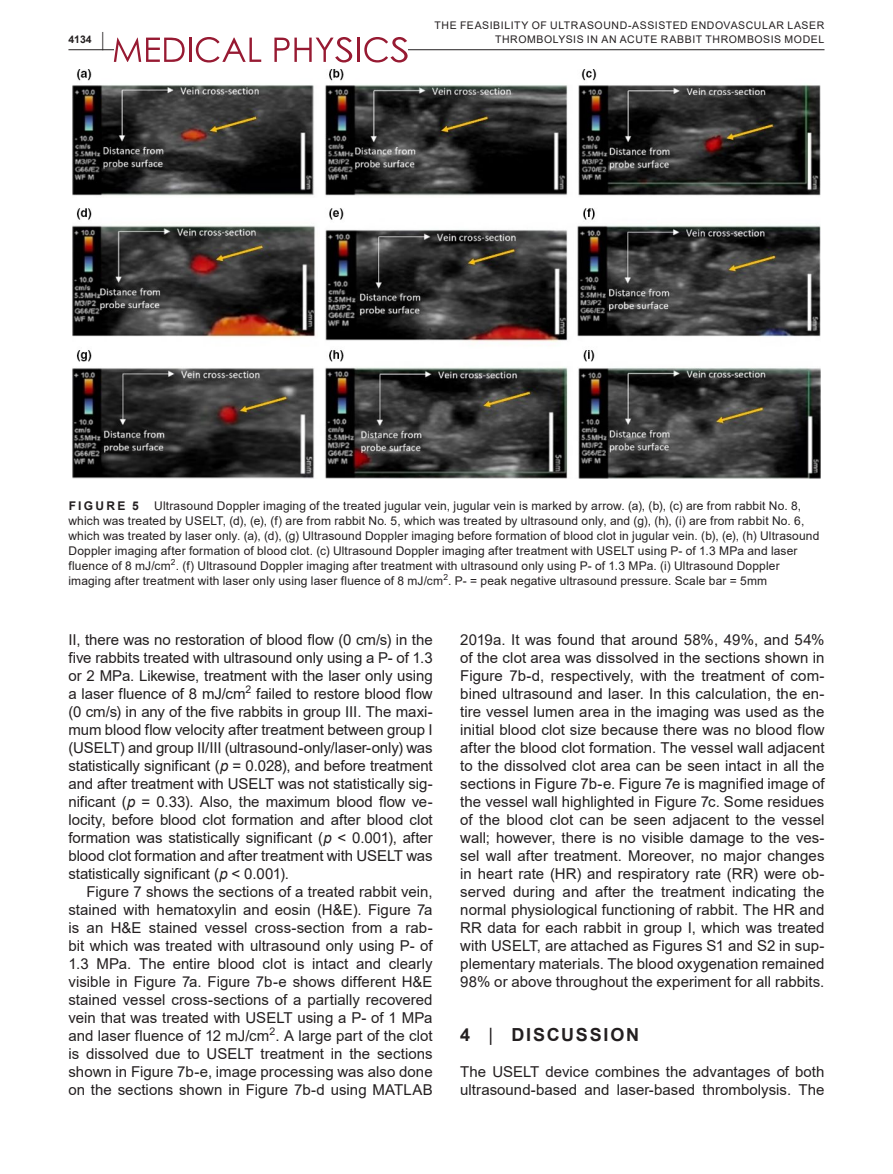
<style>
.page{position:relative;width:893px;height:1174px;background:#fff}
.page>*{position:absolute;margin:0;border:0;box-sizing:border-box;transform-origin:0 0}
.t1{font:700 18px "Arial";letter-spacing:.1em;color:#231f20}
.t2{font:15px/18px "Arial";color:#231f20;text-align:justify}
.t3{font:12px/15px "Arial";letter-spacing:.01em;color:#231f20}
.t4{font:700 12px "Arial";letter-spacing:.19em;color:#231f20}
.t5{font:10.5px/13.5px "Arial";letter-spacing:.055em;color:#231f20;text-align:right}
.t6{font:700 10.5px "Arial";color:#231f20}
.s1{font-size:19.5px}
.s2{color:#fff}
.s3{font-style:italic}
.s4{font-weight:400}
</style>
<div class="page">
<hr style="left:68px;top:49px;width:756px;height:1px;background:#231f20">
<div style="left:114px;top:37px;width:294px;height:25px;background:#fff"></div>
<svg style="left:114px;top:38px;width:71px;height:24px"></svg>
<hr style="left:189px;top:38px;width:2px;height:24px;background:#971a32">
<svg style="left:196px;top:37px;width:65px;height:25px"></svg>
<svg style="left:274px;top:37px;width:78px;height:25px"></svg>
<hr style="left:357px;top:38px;width:3px;height:24px;background:#971a32">
<svg style="left:364px;top:37px;width:44px;height:25px"></svg>
<img style="left:72px;top:69px;width:749px;height:410px">
<p class="t6" style="left:68px;top:32px;width:37px">4134 <span class="s1">|</span></p>
<p class="t5" style="left:434px;top:19px;width:391px">THE FEASIBILITY OF ULTRASOUND-ASSISTED ENDOVASCULAR LASER<br>THROMBOLYSIS IN AN ACUTE RABBIT THROMBOSIS MODEL</p>
<p class="t3" style="left:68px;top:498px;width:752px;text-indent:86px">Ultrasound Doppler imaging of the treated jugular vein, jugular vein is marked by arrow. (a), (b), (c) are from rabbit No. 8, which was treated by USELT, (d), (e), (f) are from rabbit No. 5, which was treated by ultrasound only, and (g), (h), (i) are from rabbit No. 6, which was treated by laser only. (a), (d), (g) Ultrasound Doppler imaging before formation of blood clot in jugular vein. (b), (e), (h) Ultrasound Doppler imaging after formation of blood clot. (c) Ultrasound Doppler imaging after treatment with USELT using P- of 1.3 MPa and laser fluence of 8 mJ/cm<sup>2</sup>. (f) Ultrasound Doppler imaging after treatment with ultrasound only using P- of 1.3 MPa. (i) Ultrasound Doppler imaging after treatment with laser only using laser fluence of 8 mJ/cm<sup>2</sup>. P- = peak negative ultrasound pressure. Scale bar = 5mm <span class="s2">[Color</span></p>
<p class="t4" style="left:69px;top:497px;width:72px">FIGURE 5</p>
<p class="t2" style="left:68px;top:631px;width:366px">II, there was no restoration of blood flow (0 cm/s) in the five rabbits treated with ultrasound only using a P- of 1.3 or 2 MPa. Likewise, treatment with the laser only using a laser fluence of 8 mJ/cm</p>
<p class="t5" style="left:246px;top:682px;width:7px">2</p>
<p class="t2" style="left:68px;top:685px;width:366px;text-indent:188px">failed to restore blood flow (0 cm/s) in any of the five rabbits in group III. The maxi&shy;mum blood flow velocity after treatment between group I (USELT) and group II/III (ultrasound-only/laser-only) was statistically significant (<span class="s3">p</span> = 0.028), and before treatment and after treatment with USELT was not statistically sig&shy;nificant (<span class="s3">p</span> = 0.33). Also, the maximum blood flow ve&shy;locity, before blood clot formation and after blood clot formation was statistically significant (<span class="s3">p</span> &lt; 0.001), after blood clot formation and after treatment with USELT was statistically significant (<span class="s3">p</span> &lt; 0.001).</p>
<p class="t2" style="left:68px;top:883px;width:366px;text-indent:18px">Figure 7 shows the sections of a treated rabbit vein, stained with hematoxylin and eosin (H&amp;E). Figure 7a is an H&amp;E stained vessel cross-section from a rab&shy;bit which was treated with ultrasound only using P- of 1.3 MPa. The entire blood clot is intact and clearly visible in Figure 7a. Figure 7b-e shows different H&amp;E stained vessel cross-sections of a partially recovered vein that was treated with USELT using a P- of 1 MPa and laser fluence of 12 mJ/cm . A large part of the clot</p>
<p class="t5" style="left:269px;top:1024px;width:7px">2</p>
<p class="t2" style="left:68px;top:1045px;width:366px">is dissolved due to USELT treatment in the sections shown in Figure 7b-e, image processing was also done on the sections shown in Figure 7b-d using MATLAB</p>
<p class="t2" style="left:460px;top:631px;width:366px">2019a. It was found that around 58%, 49%, and 54% of the clot area was dissolved in the sections shown in Figure 7b-d, respectively, with the treatment of com&shy;bined ultrasound and laser. In this calculation, the en&shy;tire vessel lumen area in the imaging was used as the initial blood clot size because there was no blood flow after the blood clot formation. The vessel wall adjacent to the dissolved clot area can be seen intact in all the sections in Figure 7b-e. Figure 7e is magnified image of the vessel wall highlighted in Figure 7c. Some residues of the blood clot can be seen adjacent to the vessel wall; however, there is no visible damage to the ves&shy;sel wall after treatment. Moreover, no major changes in heart rate (HR) and respiratory rate (RR) were ob&shy;served during and after the treatment indicating the normal physiological functioning of rabbit. The HR and RR data for each rabbit in group I, which was treated with USELT, are attached as Figures S1 and S2 in sup&shy;plementary materials. The blood oxygenation remained 98% or above throughout the experiment for all rabbits.</p>
<p class="t1" style="left:460px;top:1022px;width:180px">4 <span class="s4">|</span> DISCUSSION</p>
<p class="t2" style="left:460px;top:1063px;width:366px">The USELT device combines the advantages of both ultrasound-based and laser-based thrombolysis. The</p>
</div>
